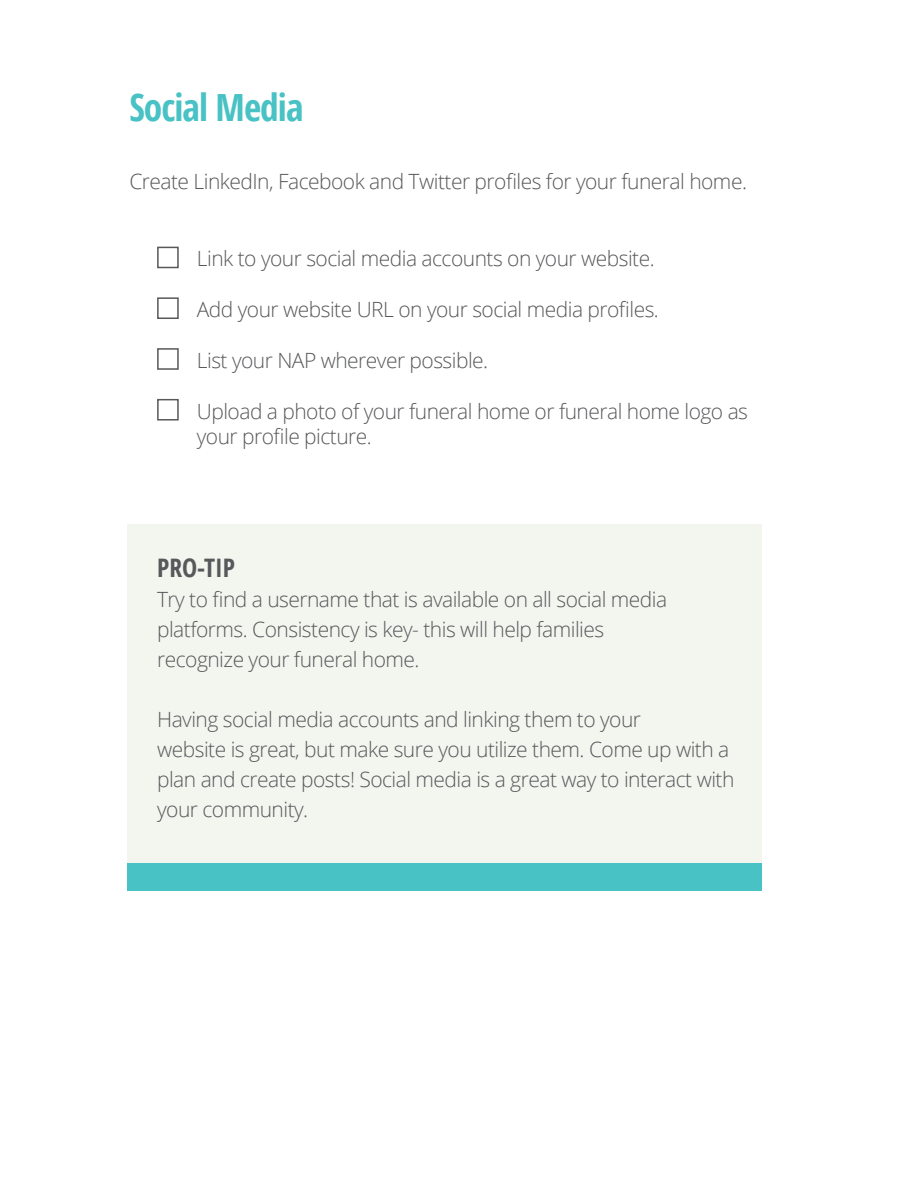
<style>
.page{position:relative;width:918px;height:1188px;background:#fff}
.page>*{position:absolute;margin:0;border:0;box-sizing:border-box;transform-origin:0 0}
.t1{font:700 condensed 37.5px "Open Sans";letter-spacing:-.025em;color:#48c2c4}
.t2{font:700 condensed 25.5px "Open Sans";color:#57585a}
.t3{font:300 21px/30px "Open Sans";letter-spacing:-.025em;color:#57585a}
</style>
<div class="page">
<div style="left:127px;top:524px;width:635px;height:343px;background:#f3f5ef"></div>
<div style="left:127px;top:863px;width:635px;height:27px;background:#48c2c4"></div>
<div style="left:157px;top:247px;width:22px;height:21px;border:2px solid #57585a"></div>
<div style="left:157px;top:297px;width:22px;height:22px;border:2px solid #57585a"></div>
<div style="left:157px;top:348px;width:22px;height:22px;border:2px solid #57585a"></div>
<div style="left:157px;top:399px;width:22px;height:22px;border:2px solid #57585a"></div>
<h1 class="t1" style="left:129px;top:81px;width:176px">Social Media</h1>
<p class="t3" style="left:129px;top:166px;width:619px">Create LinkedIn, Facebook and Twitter profiles for your funeral home.</p>
<p class="t3" style="left:197px;top:243px;width:459px">Link to your social media accounts on your website.</p>
<p class="t3" style="left:197px;top:294px;width:464px">Add your website URL on your social media profiles.</p>
<p class="t3" style="left:197px;top:345px;width:293px">List your NAP wherever possible.</p>
<p class="t3" style="left:197px;top:398px;width:553px;line-height:25.5px">Upload a photo of your funeral home or funeral home logo as your profile picture.</p>
<p class="t2" style="left:157px;top:550px;width:80px">PRO-TIP</p>
<p class="t3" style="left:157px;top:584px;width:512px">Try to find a username that is available on all social media platforms. Consistency is key- this will help families recognize your funeral home.</p>
<p class="t3" style="left:157px;top:704px;width:579px">Having social media accounts and linking them to your<br>website is great, but make sure you utilize them. Come up with a plan and create posts! Social media is a great way to interact with your community.</p>
</div>
